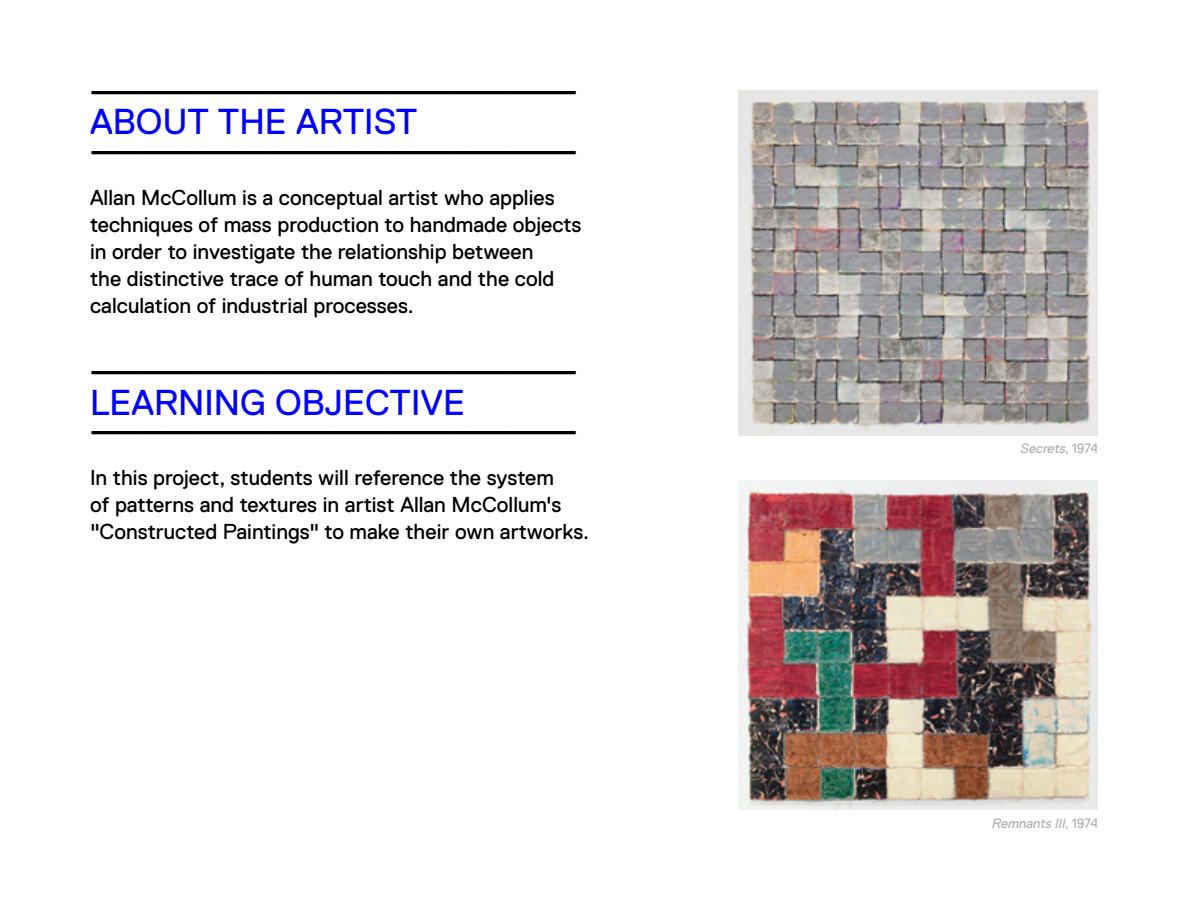
<style>
.page{position:relative;width:1188px;height:918px;background:#fff}
.page>*{position:absolute;margin:0;border:0;box-sizing:border-box;transform-origin:0 0}
.t1{font:36px "Replica Regular ICA V2 Normal";color:#000}
.t2{font:36px "Replica Regular ICA V2 Normal";color:#00f}
.t3{font:21.6px/27px "Replica Regular ICA V2 Normal";color:#000101}
.t4{font:italic 13.5px "Replica Regular ICA V2 Normal";color:#b0b1b1}
.s1{font-style:normal}
</style>
<div class="page">
<img style="left:739px;top:90px;width:359px;height:345px">
<img style="left:739px;top:480px;width:359px;height:329px">
<h1 class="t1" style="left:90px;top:59px;width:489px">____________________________</h1>
<h1 class="t2" style="left:90px;top:102px;width:329px">ABOUT THE ARTIST</h1>
<h1 class="t1" style="left:90px;top:118px;width:489px">____________________________</h1>
<p class="t3" style="left:90px;top:184px;width:493px">Allan McCollum is a conceptual artist who applies techniques of mass production to handmade objects in order to investigate the relationship between<br>the distinctive trace of human touch and the cold calculation of industrial processes.</p>
<h1 class="t1" style="left:90px;top:339px;width:489px">____________________________</h1>
<h1 class="t2" style="left:90px;top:382px;width:377px">LEARNING OBJECTIVE</h1>
<h1 class="t1" style="left:90px;top:398px;width:489px">____________________________</h1>
<p class="t3" style="left:90px;top:464px;width:501px">In this project, students will reference the system<br>of patterns and textures in artist Allan McCollum's "Constructed Paintings" to make their own artworks.</p>
<p class="t4" style="left:1020px;top:440px;width:80px">Secrets<span class="s1">, 1 9 7 4</span></p>
<p class="t4" style="left:992px;top:816px;width:108px">Remnants III<span class="s1">, 1 9 74</span></p>
</div>
